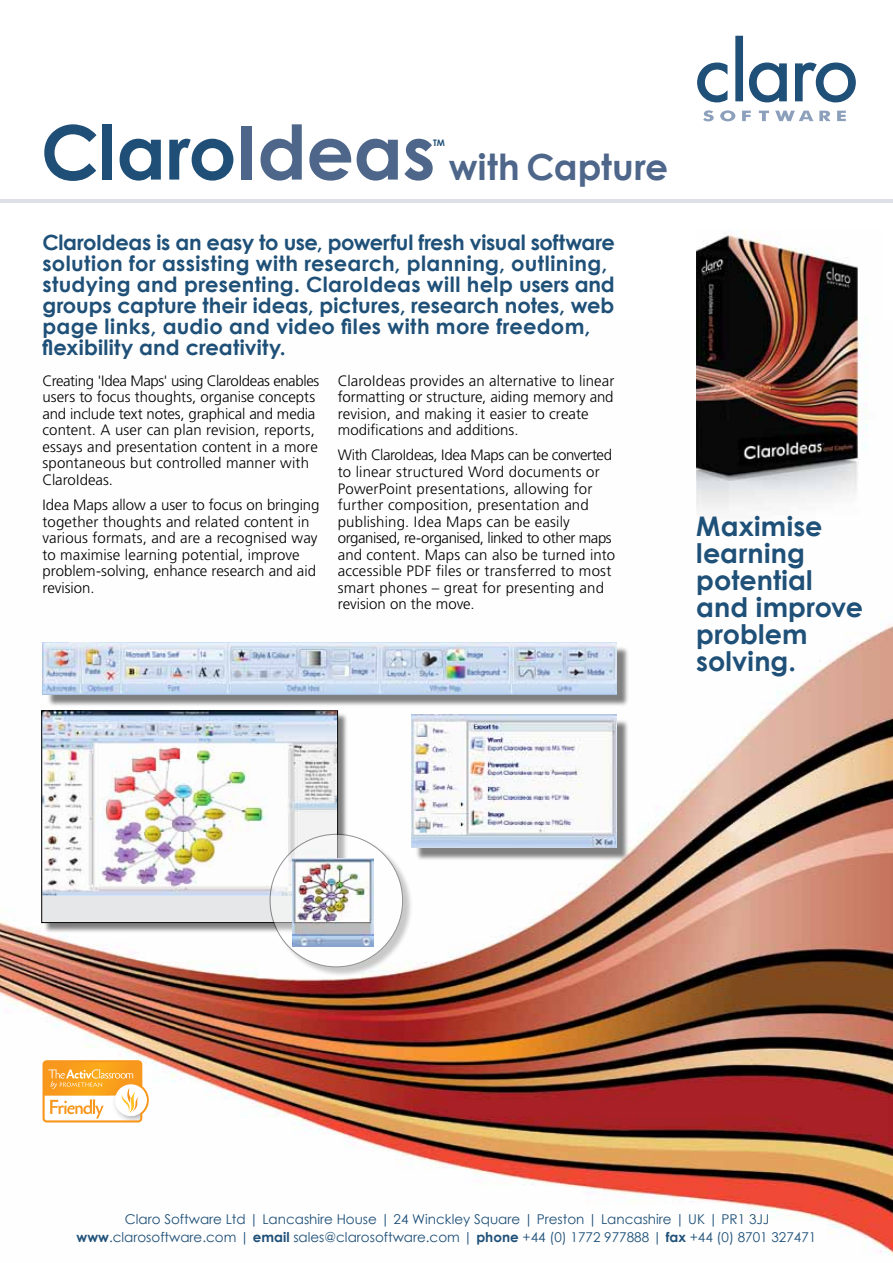
<style>
.page{position:relative;width:893px;height:1263px;background:#fff}
.page>*{position:absolute;margin:0;border:0;box-sizing:border-box;transform-origin:0 0}
.t1{font:700 36px "Century Gothic";letter-spacing:.005em;color:#4d668a}
.t2{font:700 27px/27px "Century Gothic";letter-spacing:.005em;color:#1f5078}
.t3{font:700 21px/21px "Century Gothic";letter-spacing:.01em;color:#1f5078}
.t4{font:300 15px/16.5px "Frutiger";letter-spacing:.005em;color:#000}
.t5{font:13.5px/18px "Century Gothic";color:#1f5078;text-align:center}
.t6{font:700 9px "Century Gothic";color:#1f5078}
.s1{font-size:75px;color:#1f4f77}
.s2{font-size:75px}
.s3{font-weight:700}
</style>
<div class="page">
<hr style="left:0;top:199px;width:893px;height:4px;background:#dfe0e7">
<svg style="left:703px;top:110px;width:11px;height:11px"></svg>
<svg style="left:720px;top:110px;width:15px;height:11px"></svg>
<svg style="left:742px;top:111px;width:9px;height:10px"></svg>
<svg style="left:759px;top:111px;width:10px;height:10px"></svg>
<svg style="left:775px;top:111px;width:38px;height:10px"></svg>
<svg style="left:819px;top:111px;width:12px;height:10px"></svg>
<svg style="left:837px;top:111px;width:9px;height:10px"></svg>
<div style="left:736px;top:36px;width:6px;height:65px;background:#1f5078"></div>
<div style="left:735px;top:36px;width:8px;height:65px;border:1px solid #214f77"></div>
<svg style="left:749px;top:62px;width:38px;height:41px"></svg>
<svg style="left:795px;top:62px;width:61px;height:41px"></svg>
<svg style="left:697px;top:62px;width:31px;height:41px"></svg>
<img style="left:0;top:616px;width:893px;height:640px">
<img style="left:696px;top:231px;width:172px;height:280px">
<div style="left:47px;top:646px;width:583px;height:61px;background:#000;opacity:.5"></div>
<img style="left:43px;top:642px;width:574px;height:52px">
<div style="left:415px;top:719px;width:215px;height:142px;background:#000;opacity:.5"></div>
<img style="left:411px;top:715px;width:206px;height:132px">
<div style="left:43px;top:712px;width:305px;height:221px;background:#000;opacity:.5"></div>
<div style="left:42px;top:711px;width:296px;height:211px;background:#e6e7e8"></div>
<img style="left:43px;top:712px;width:293px;height:183px">
<div style="left:41px;top:710px;width:297px;height:213px;border:1px solid #000"></div>
<div style="left:271px;top:835px;width:142px;height:142px;background:#000;opacity:.5"></div>
<svg style="left:270px;top:834px;width:133px;height:133px"></svg>
<img style="left:293px;top:858px;width:81px;height:88px">
<svg style="left:43px;top:1060px;width:106px;height:62px"></svg>
<h1 class="t1" style="left:41px;top:144px;width:629px"><span class="s1">Claro</span><span class="s2">Ideas</span> with Capture</h1>
<p class="t6" style="left:433px;top:137px;width:13px">TM</p>
<p class="t3" style="left:43px;top:231px;width:574px">ClaroIdeas is an easy to use, powerful fresh visual software solution for assisting with research, planning, outlining, studying and presenting. ClaroIdeas will help users and groups capture their ideas, pictures, research notes, web page links, audio and video files with more freedom, flexibility and creativity.</p>
<p class="t4" style="left:43px;top:372px;width:278px">Creating 'Idea Maps' using ClaroIdeas enables users to focus thoughts, organise concepts and include text notes, graphical and media content. A user can plan revision, reports, essays and presentation content in a more spontaneous but controlled manner with ClaroIdeas.</p>
<p class="t4" style="left:43px;top:496px;width:278px">Idea Maps allow a user to focus on bringing together thoughts and related content in various formats, and are a recognised way to maximise learning potential, improve problem-solving, enhance research and aid revision.</p>
<p class="t4" style="left:338px;top:372px;width:278px">ClaroIdeas provides an alternative to linear formatting or structure, aiding memory and revision, and making it easier to create modifications and additions.</p>
<p class="t4" style="left:338px;top:447px;width:279px">With ClaroIdeas, Idea Maps can be converted to linear structured Word documents or PowerPoint presentations, allowing for further composition, presentation and publishing. Idea Maps can be easily organised, re-organised, linked to other maps and content. Maps can also be turned into accessible PDF files or transferred to most smart phones – great for presenting and revision on the move.</p>
<h2 class="t2" style="left:696px;top:512px;width:168px">Maximise learning potential and improve problem solving.</h2>
<p class="t5" style="left:77px;top:1210px;width:741px">Claro Software Ltd | Lancashire House | 24 Winckley Square | Preston | Lancashire | UK | PR1 3JJ <span class="s3">www</span>.clarosoftware.com | <span class="s3">email</span> sales@clarosoftware.com | <span class="s3">phone</span> +44 (0) 1772 977888 | <span class="s3">fax</span> +44 (0) 8701 327471</p>
</div>
